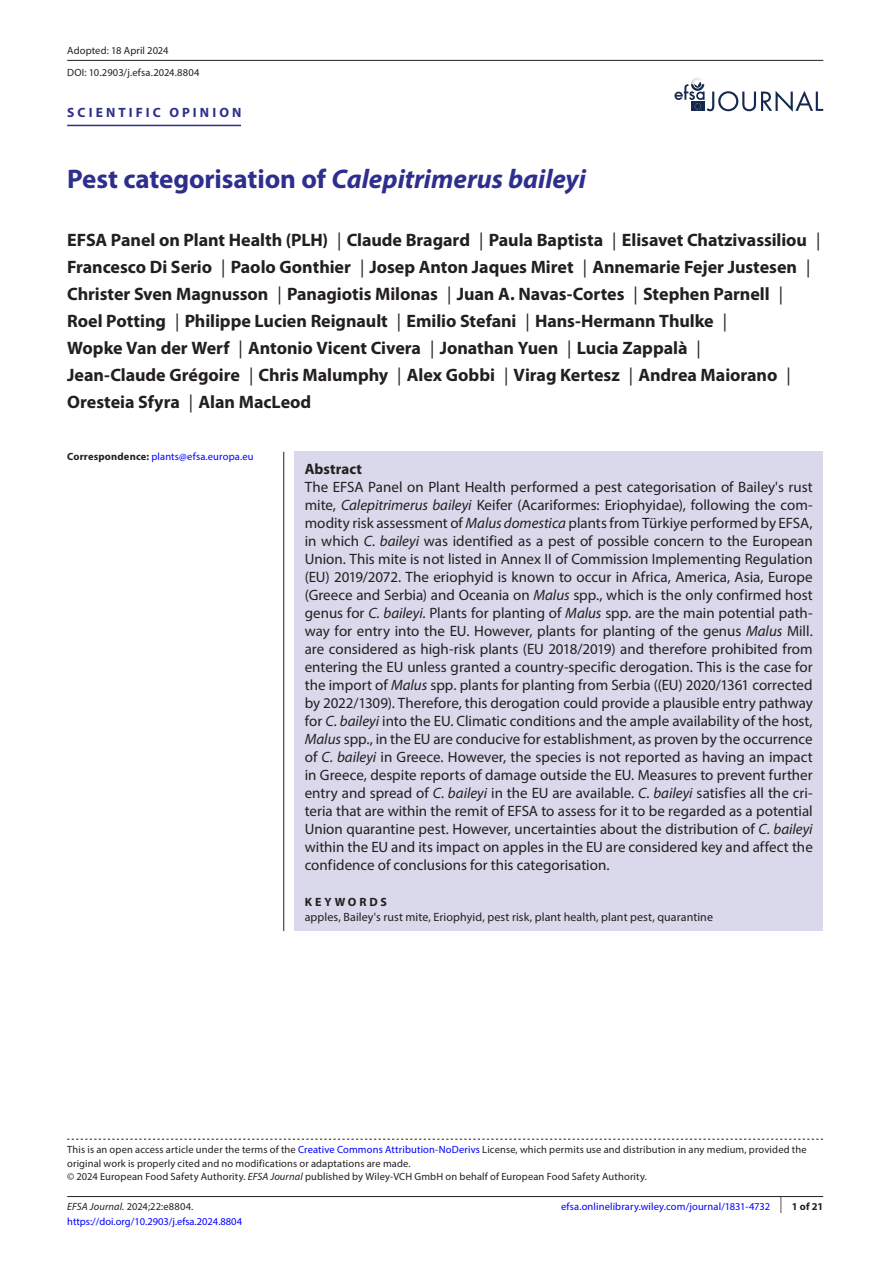
<style>
.page{position:relative;width:893px;height:1263px;background:#fff}
.page>*{position:absolute;margin:0;border:0;box-sizing:border-box;transform-origin:0 0}
.t1{font:italic 700 27px "Myriad Pro";color:#2e2e8d}
.t2{font:700 18px/27px "Myriad Pro";letter-spacing:-.005em;color:#231f20}
.t3{font:15px/18px "Myriad Pro";color:#231f20;text-align:justify}
.t4{font:700 15px "Myriad Pro";color:#231f20}
.t5{font:700 13.5px "Myriad Pro";letter-spacing:.23em;color:#2e2e8d}
.t6{font:12px "Myriad Pro";letter-spacing:.005em;color:#231f20}
.t7{font:700 12px "Myriad Pro";letter-spacing:.24em;color:#231f20}
.t8{font:10.5px/13.5px "Myriad Pro";letter-spacing:.015em;color:#231f20}
.t9{font:10.5px "Myriad Pro";letter-spacing:.01em;color:#00f}
.t10{font:700 10.5px "Myriad Pro";color:#231f20}
.s1{font-style:normal}
.s2{font-weight:400}
.s3{font-weight:700;color:#231f20}
.s4{font-style:italic}
.s5{color:#00f}
</style>
<div class="page">
<hr style="left:67px;top:1196px;width:756px;height:1px;background:#231f20">
<svg style="left:674px;top:78px;width:149px;height:34px"></svg>
<hr style="left:67px;top:125px;width:174px;height:1px;background:#2e2e8d">
<hr style="left:67px;top:60px;width:756px;height:1px;background:#231f20">
<svg style="left:67px;top:1139px;width:756px;height:1px"></svg>
<div style="left:294px;top:452px;width:529px;height:479px;background:#dad8eb"></div>
<hr style="left:283px;top:452px;width:1px;height:479px;background:#231f20">
<p class="t8" style="left:67px;top:39px;width:134px;line-height:22px">Adopted: 18 April 2024<br>DOI: 10.2903/j.efsa.2024.8804</p>
<p class="t5" style="left:67px;top:104px;width:176px">SCIENTIFIC OPINION</p>
<h1 class="t1" style="left:67px;top:161px;width:520px"><span class="s1">Pest categorisation of</span> Calepitrimerus baileyi</h1>
<p class="t2" style="left:67px;top:226px;width:755px">EFSA Panel on Plant Health (PLH) <span class="s2">|</span> Claude Bragard <span class="s2">|</span> Paula Baptista <span class="s2">|</span> Elisavet Chatzivassiliou <span class="s2">| </span>Francesco Di Serio <span class="s2">|</span> Paolo Gonthier <span class="s2">|</span> Josep Anton Jaques Miret <span class="s2">|</span> Annemarie Fejer Justesen <span class="s2">| </span>Christer Sven Magnusson <span class="s2">|</span> Panagiotis Milonas <span class="s2">|</span> Juan A. Navas-Cortes <span class="s2">|</span> Stephen Parnell <span class="s2">| </span>Roel Potting <span class="s2">|</span> Philippe Lucien Reignault <span class="s2">|</span> Emilio Stefani <span class="s2">|</span> Hans-Hermann Thulke <span class="s2">|<br></span>Wopke Van der Werf <span class="s2">|</span> Antonio Vicent Civera <span class="s2">|</span> Jonathan Yuen <span class="s2">|</span> Lucia Zappalà <span class="s2">|<br></span>Jean-Claude Grégoire <span class="s2">|</span> Chris Malumphy <span class="s2">|</span> Alex Gobbi <span class="s2">|</span> Virag Kertesz <span class="s2">|</span> Andrea Maiorano <span class="s2">| </span>Oresteia Sfyra <span class="s2">|</span> Alan MacLeod</p>
<p class="t9" style="left:67px;top:450px;width:188px"><span class="s3">Correspondence:</span> plants@efsa.europa.eu</p>
<p class="t4" style="left:305px;top:459px;width:59px">Abstract</p>
<p class="t3" style="left:305px;top:477px;width:510px">The EFSA Panel on Plant Health performed a pest categorisation of Bailey's rust mite, <span class="s4">Calepitrimerus baileyi</span> Keifer (Acariformes: Eriophyidae), following the com&shy;modity risk assessment of <span class="s4">Malus domestica</span> plants from Türkiye performed by EFSA, in which <span class="s4">C. baileyi</span> was identified as a pest of possible concern to the European Union. This mite is not listed in Annex II of Commission Implementing Regulation (EU) 2019/2072. The eriophyid is known to occur in Africa, America, Asia, Europe (Greece and Serbia) and Oceania on <span class="s4">Malus</span> spp., which is the only confirmed host genus for <span class="s4">C. baileyi</span>. Plants for planting of <span class="s4">Malus</span> spp. are the main potential path&shy;way for entry into the EU. However, plants for planting of the genus <span class="s4">Malus</span> Mill. are considered as high-risk plants (EU 2018/2019) and therefore prohibited from entering the EU unless granted a country-specific derogation. This is the case for the import of <span class="s4">Malus</span> spp. plants for planting from Serbia ((EU) 2020/1361 corrected by 2022/1309). Therefore, this derogation could provide a plausible entry pathway for <span class="s4">C. baileyi</span> into the EU. Climatic conditions and the ample availability of the host, <span class="s4">Malus</span> spp., in the EU are conducive for establishment, as proven by the occurrence of <span class="s4">C. baileyi</span> in Greece. However, the species is not reported as having an impact in Greece, despite reports of damage outside the EU. Measures to prevent further entry and spread of <span class="s4">C. baileyi</span> in the EU are available. <span class="s4">C. baileyi</span> satisfies all the cri&shy;teria that are within the remit of EFSA to assess for it to be regarded as a potential Union quarantine pest. However, uncertainties about the distribution of <span class="s4">C. baileyi </span>within the EU and its impact on apples in the EU are considered key and affect the confidence of conclusions for this categorisation.</p>
<p class="t7" style="left:305px;top:894px;width:84px">KEYWORDS</p>
<p class="t6" style="left:305px;top:909px;width:410px">apples, Bailey's rust mite, Eriophyid, pest risk, plant health, plant pest, quarantine</p>
<p class="t8" style="left:67px;top:1142px;width:741px">This is an open access article under the terms of the <span class="s5">Creative Commons Attribution-NoDerivs</span> License, which permits use and distribution in any medium, provided the original work is properly cited and no modifications or adaptations are made.<br>© 2024 European Food Safety Authority. <span class="s4">EFSA Journal</span> published by Wiley-VCH GmbH on behalf of European Food Safety Authority.</p>
<p class="t8" style="left:67px;top:1200px;width:128px"><span class="s4">EFSA Journal.</span> 2024;22:e8804.</p>
<p class="t10" style="left:780px;top:1200px;width:45px"><sup>|</sup> 1 of 21</p>
<p class="t9" style="left:67px;top:1215px;width:176px">https://doi.org/10.2903/j.efsa.2024.8804</p>
<p class="t9" style="left:561px;top:1200px;width:211px">efsa.onlinelibrary.wiley.com/journal/1831-4732</p>
</div>
